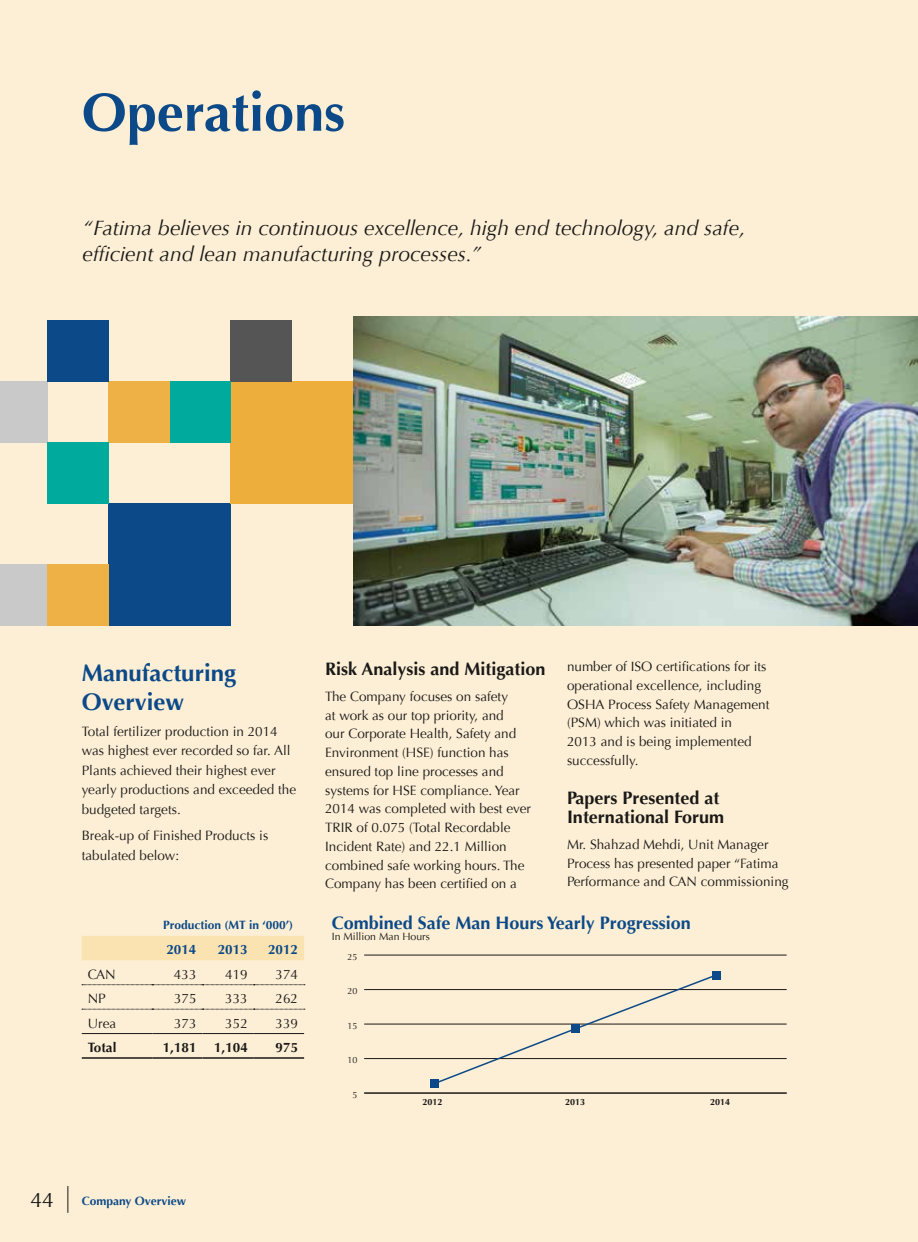
<style>
.page{position:relative;width:918px;height:1242px;background:#fdefd5}
.page>*{position:absolute;margin:0;border:0;box-sizing:border-box;transform-origin:0 0}
.t1{font:700 54px "Optima";color:#0b4988}
.t2{font:700 24px/28.8px "Optima";color:#0b4988}
.t3{font:italic 21px/25.2px "Optima";color:#1a1918}
.t4{font:21px "Optima";color:#1a1918}
.t5{font:700 18px/19.5px "Optima";color:#1a1918}
.t6{font:700 18px "Optima";color:#0b4988}
.t7{font:13.5px/18.8px "Optima";color:#1a1918}
.t8{font:700 13.5px "Optima";color:#1a1918}
.t9{font:700 13.5px "Optima";color:#0b4988}
.t10{font:700 12px "Optima";color:#0b4988}
.t11{font:10.5px "Optima";color:#1a1918}
.t12{font:700 9px "Optima";color:#1a1918}
.t13{font:9px "Optima";color:#1a1918}
</style>
<div class="page">
<img style="left:353px;top:316px;width:565px;height:309px">
<div style="left:109px;top:503px;width:122px;height:122px;background:#0b4988"></div>
<div style="left:231px;top:381px;width:122px;height:122px;background:#edae3b"></div>
<div style="left:231px;top:320px;width:61px;height:61px;background:#565555"></div>
<div style="left:0;top:381px;width:48px;height:61px;background:#cac9ca"></div>
<div style="left:170px;top:381px;width:61px;height:61px;background:#00aa9c"></div>
<div style="left:0;top:564px;width:48px;height:61px;background:#cac9ca"></div>
<div style="left:109px;top:381px;width:61px;height:61px;background:#eeb145"></div>
<div style="left:48px;top:442px;width:61px;height:61px;background:#00aa9c"></div>
<div style="left:48px;top:320px;width:61px;height:61px;background:#0b4988"></div>
<div style="left:48px;top:564px;width:61px;height:61px;background:#eeb145"></div>
<div style="left:82px;top:936px;width:222px;height:24px;background:#fbe2b1"></div>
<svg style="left:82px;top:984px;width:223px;height:1px"></svg>
<svg style="left:82px;top:1009px;width:223px;height:1px"></svg>
<hr style="left:82px;top:1033px;width:70px;height:1px;background:#1a1918">
<hr style="left:152px;top:1033px;width:50px;height:1px;background:#1a1918">
<hr style="left:202px;top:1033px;width:52px;height:1px;background:#1a1918">
<hr style="left:254px;top:1033px;width:50px;height:1px;background:#1a1918">
<hr style="left:82px;top:1057px;width:70px;height:2px;background:#1a1918">
<hr style="left:152px;top:1057px;width:50px;height:2px;background:#1a1918">
<hr style="left:202px;top:1057px;width:52px;height:2px;background:#1a1918">
<hr style="left:254px;top:1057px;width:50px;height:2px;background:#1a1918">
<hr style="left:364px;top:1093px;width:423px;height:1px;background:#1a1918">
<hr style="left:364px;top:1058px;width:423px;height:1px;background:#1a1918">
<hr style="left:364px;top:1024px;width:423px;height:1px;background:#1a1918">
<hr style="left:364px;top:989px;width:423px;height:1px;background:#1a1918">
<hr style="left:364px;top:955px;width:423px;height:1px;background:#1a1918">
<svg style="left:433px;top:976px;width:285px;height:107px"></svg>
<div style="left:430px;top:1079px;width:9px;height:9px;background:#0b4988"></div>
<div style="left:571px;top:1024px;width:9px;height:9px;background:#0b4988"></div>
<div style="left:712px;top:971px;width:9px;height:9px;background:#0b4988"></div>
<svg style="left:68px;top:1186px;width:1px;height:27px"></svg>
<h1 class="t1" style="left:82px;top:81px;width:265px">Operations</h1>
<h3 class="t3" style="left:82px;top:216px;width:664px">“Fatima believes in continuous excellence, high end technology, and safe, efficient and lean manufacturing processes.”</h3>
<h2 class="t2" style="left:82px;top:659px;width:156px">Manufacturing<br>Overview</h2>
<p class="t7" style="left:82px;top:722px;width:216px;line-height:19.5px">Total fertilizer production in 2014 was highest ever recorded so far. All<br>Plants achieved their highest ever yearly productions and exceeded the budgeted targets.</p>
<p class="t7" style="left:82px;top:826px;width:188px;line-height:19.5px">Break-up of Finished Products is tabulated below:</p>
<p class="t10" style="left:163px;top:917px;width:132px">Production (MT in ‘000’)</p>
<p class="t9" style="left:166px;top:942px;width:32px">2014</p>
<p class="t9" style="left:218px;top:942px;width:32px">2013</p>
<p class="t9" style="left:268px;top:942px;width:32px">2012</p>
<p class="t7" style="left:88px;top:965px;width:29px">CAN</p>
<p class="t7" style="left:174px;top:965px;width:24px">433</p>
<p class="t7" style="left:225px;top:965px;width:24px">419</p>
<p class="t7" style="left:276px;top:965px;width:24px">374</p>
<p class="t7" style="left:88px;top:989px;width:20px">NP</p>
<p class="t7" style="left:174px;top:989px;width:24px">375</p>
<p class="t7" style="left:225px;top:989px;width:24px">333</p>
<p class="t7" style="left:276px;top:989px;width:24px">262</p>
<p class="t7" style="left:88px;top:1014px;width:30px">Urea</p>
<p class="t7" style="left:174px;top:1014px;width:24px">373</p>
<p class="t7" style="left:225px;top:1014px;width:24px">352</p>
<p class="t7" style="left:276px;top:1014px;width:24px">339</p>
<p class="t8" style="left:88px;top:1040px;width:30px">Total</p>
<p class="t8" style="left:163px;top:1040px;width:35px">1,181</p>
<p class="t8" style="left:214px;top:1040px;width:35px">1,104</p>
<p class="t8" style="left:276px;top:1040px;width:24px">975</p>
<p class="t7" style="left:567px;top:657px;width:204px">number of ISO certifications for its operational excellence, including<br>OSHA Process Safety Management (PSM) which was initiated in<br>2013 and is being implemented successfully.</p>
<h3 class="t5" style="left:567px;top:788px;width:159px">Papers Presented at<br>International Forum</h3>
<p class="t7" style="left:567px;top:835px;width:223px">Mr. Shahzad Mehdi, Unit Manager<br>Process has presented paper “Fatima<br>Performance and CAN commissioning</p>
<h3 class="t6" style="left:332px;top:913px;width:361px">Combined Safe Man Hours Yearly Progression</h3>
<p class="t11" style="left:332px;top:930px;width:100px">In Million Man Hours</p>
<h3 class="t5" style="left:325px;top:660px;width:222px">Risk Analysis and Mitigation</h3>
<p class="t7" style="left:325px;top:687px;width:207px">The Company focuses on safety<br>at work as our top priority, and<br>our Corporate Health, Safety and<br>Environment (HSE) function has ensured top line processes and systems for HSE compliance. Year<br>2014 was completed with best ever<br>TRIR of 0.075 (Total Recordable<br>Incident Rate) and 22.1 Million combined safe working hours. The<br>Company has been certified on a</p>
<p class="t13" style="left:348px;top:952px;width:12px">25</p>
<p class="t13" style="left:348px;top:986px;width:12px">20</p>
<p class="t13" style="left:348px;top:1021px;width:12px">15</p>
<p class="t13" style="left:348px;top:1055px;width:12px">10</p>
<p class="t13" style="left:353px;top:1090px;width:7px">5</p>
<p class="t12" style="left:423px;top:1096px;width:22px">2012</p>
<p class="t12" style="left:565px;top:1096px;width:22px">2013</p>
<p class="t12" style="left:710px;top:1096px;width:22px">2014</p>
<h3 class="t4" style="left:31px;top:1188px;width:25px">44</h3>
<p class="t10" style="left:82px;top:1194px;width:106px">Company Overview</p>
</div>
